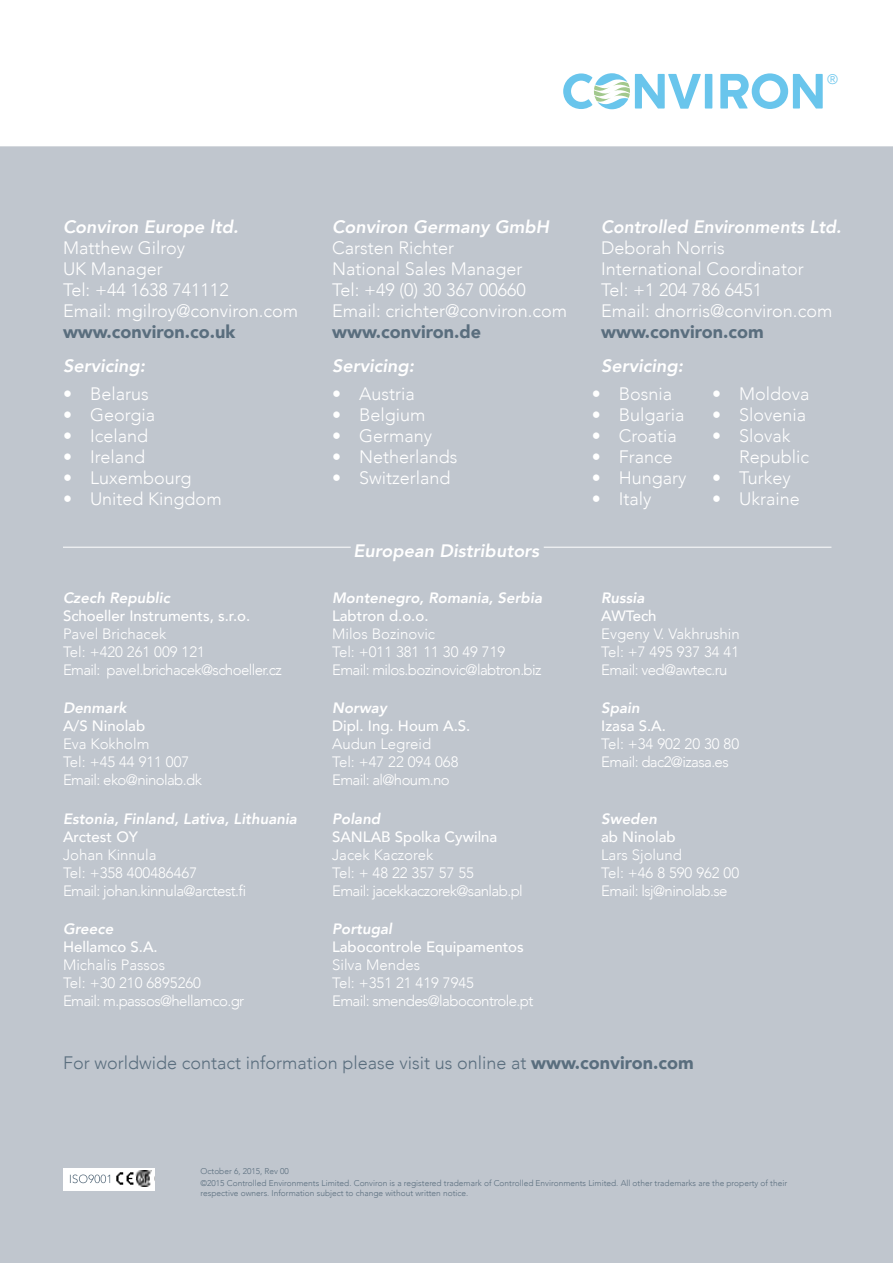
<style>
.page{position:relative;width:893px;height:1263px;background:#fff}
.page>*{position:absolute;margin:0;border:0;box-sizing:border-box;transform-origin:0 0}
.t1{font:300 18px/21px "Avenir";color:#fff}
.t2{font:italic 800 18px "Avenir";color:#fff}
.t3{font:300 18px "Avenir";color:#5a6e7e}
.t4{font:900 18px "Avenir";color:#5a6e7e}
.t5{font:300 15px/18px "Avenir";letter-spacing:-.04em;color:#fff}
.t6{font:300 15px/18px "Avenir";color:#fff}
.t7{font:500 15px "Avenir";color:#fff}
.t8{font:italic 800 15px "Avenir";color:#fff}
.t9{font:300 15px/18px "Avenir";letter-spacing:-.02em;color:#fff}
.t10{font:300 13.65px "Avenir";color:#69c5ec}
.t11{font:300 8.4px/11.4px "Avenir";color:#5a6e7e}
.s1{font-weight:900}
</style>
<div class="page">
<div style="left:0;top:146px;width:893px;height:1117px;background:#c0c6ce"></div>
<div style="left:63px;top:1168px;width:91px;height:23px;background:#fff"></div>
<img style="left:116px;top:1170px;width:35px;height:17px">
<svg style="left:70px;top:1174px;width:40px;height:9px"></svg>
<hr style="left:63px;top:547px;width:288px;height:1px;background:#fff">
<hr style="left:544px;top:547px;width:287px;height:1px;background:#fff">
<div style="left:705px;top:74px;width:7px;height:35px;background:#69c5ec"></div>
<svg style="left:720px;top:73px;width:103px;height:36px"></svg>
<svg style="left:563px;top:73px;width:138px;height:36px"></svg>
<p class="t10" style="left:827px;top:72px;width:12px">®</p>
<p class="t2" style="left:63px;top:216px;width:177px">Conviron Europe ltd.</p>
<p class="t1" style="left:63px;top:237px;width:237px">Matthew Gilroy<br>UK Manager<br>Tel: +44 1638 741112<br>Email: mgilroy@conviron.com</p>
<p class="t4" style="left:63px;top:316px;width:174px">www.conviron.co.uk</p>
<p class="t2" style="left:63px;top:355px;width:84px">Servicing:</p>
<p class="t1" style="left:63px;top:383px;width:87px">• Belarus</p>
<p class="t1" style="left:63px;top:404px;width:94px">• Georgia</p>
<p class="t1" style="left:63px;top:425px;width:87px">• Iceland</p>
<p class="t1" style="left:63px;top:446px;width:84px">• Ireland</p>
<p class="t1" style="left:63px;top:467px;width:130px">• Luxembourg</p>
<p class="t1" style="left:63px;top:488px;width:160px">• United Kingdom</p>
<p class="t8" style="left:63px;top:589px;width:109px">Czech Republic</p>
<p class="t7" style="left:63px;top:603px;width:189px">Schoeller Instruments, s.r.o.</p>
<p class="t5" style="left:63px;top:625px;width:220px">Pavel Brichacek<br>Tel: +420 261 009 121<br>Email: pavel.brichacek@schoeller.cz</p>
<p class="t8" style="left:63px;top:699px;width:65px">Denmark</p>
<p class="t7" style="left:63px;top:713px;width:84px">A/S Ninolab</p>
<p class="t6" style="left:63px;top:735px;width:140px">Eva Kokholm<br>Tel: +45 44 911 007<br>Email: eko@ninolab.dk</p>
<p class="t8" style="left:63px;top:809px;width:235px">Estonia, Finland, Lativa, Lithuania</p>
<p class="t7" style="left:63px;top:823px;width:77px">Arctest OY</p>
<p class="t9" style="left:63px;top:845px;width:185px">Johan Kinnula<br>Tel: +358 400486467<br>Email: johan.kinnula@arctest.fi</p>
<p class="t8" style="left:63px;top:920px;width:52px">Greece</p>
<p class="t7" style="left:63px;top:933px;width:96px">Hellamco S.A.</p>
<p class="t6" style="left:63px;top:956px;width:183px">Michalis Passos<br>Tel: +30 210 6895260<br>Email: m.passos@hellamco.gr</p>
<p class="t2" style="left:332px;top:216px;width:218px">Conviron Germany GmbH</p>
<p class="t1" style="left:332px;top:237px;width:237px">Carsten Richter<br>National Sales Manager<br>Tel: +49 (0) 30 367 00660<br>Email: crichter@conviron.com</p>
<p class="t4" style="left:332px;top:316px;width:150px">www.conviron.de</p>
<p class="t2" style="left:332px;top:355px;width:84px">Servicing:</p>
<p class="t1" style="left:332px;top:383px;width:84px">• Austria</p>
<p class="t1" style="left:332px;top:404px;width:95px">• Belgium</p>
<p class="t1" style="left:332px;top:425px;width:102px">• Germany</p>
<p class="t1" style="left:332px;top:447px;width:127px">• Netherlands</p>
<p class="t1" style="left:332px;top:468px;width:120px">• Switzerland</p>
<p class="t2" style="left:354px;top:540px;width:187px">European Distributors</p>
<p class="t8" style="left:332px;top:589px;width:211px">Montenegro, Romania, Serbia</p>
<p class="t7" style="left:332px;top:603px;width:98px">Labtron d.o.o.</p>
<p class="t5" style="left:332px;top:625px;width:211px">Milos Bozinovic<br>Tel: +011 381 11 30 49 719<br>Email: milos.bozinovic@labtron.biz</p>
<p class="t8" style="left:332px;top:699px;width:56px">Norway</p>
<p class="t7" style="left:332px;top:713px;width:140px">Dipl. Ing. Houm A.S.</p>
<p class="t6" style="left:332px;top:735px;width:128px">Audun Legreid<br>Tel: +47 22 094 068<br>Email: al@houm.no</p>
<p class="t8" style="left:332px;top:809px;width:50px">Poland</p>
<p class="t7" style="left:332px;top:823px;width:167px">SANLAB Spolka Cywilna</p>
<p class="t5" style="left:332px;top:845px;width:192px">Jacek Kaczorek<br>Tel: + 48 22 357 57 55<br>Email: jacekkaczorek@sanlab.pl</p>
<p class="t8" style="left:332px;top:920px;width:61px">Portugal</p>
<p class="t7" style="left:332px;top:934px;width:193px">Labocontrole Equipamentos</p>
<p class="t5" style="left:332px;top:956px;width:203px">Silva Mendes<br>Tel: +351 21 419 7945<br>Email: smendes@labocontrole.pt</p>
<p class="t2" style="left:601px;top:216px;width:242px">Controlled Environments Ltd.</p>
<p class="t1" style="left:601px;top:237px;width:233px">Deborah Norris<br>International Coordinator<br>Tel: +1 204 786 6451<br>Email: dnorris@conviron.com</p>
<p class="t4" style="left:601px;top:316px;width:164px">www.conviron.com</p>
<p class="t2" style="left:601px;top:355px;width:84px">Servicing:</p>
<p class="t1" style="left:592px;top:383px;width:82px">• Bosnia</p>
<p class="t1" style="left:592px;top:405px;width:94px">• Bulgaria</p>
<p class="t1" style="left:592px;top:426px;width:87px">• Croatia</p>
<p class="t1" style="left:592px;top:447px;width:83px">• France</p>
<p class="t1" style="left:592px;top:468px;width:96px">• Hungary</p>
<p class="t1" style="left:592px;top:489px;width:61px">• Italy</p>
<p class="t1" style="left:712px;top:384px;width:99px">• Moldova</p>
<p class="t1" style="left:712px;top:405px;width:96px">• Slovenia</p>
<p class="t1" style="left:739px;top:426px;width:72px;text-indent:-27px">• Slovak<br>Republic</p>
<p class="t1" style="left:712px;top:468px;width:80px">• Turkey</p>
<p class="t1" style="left:712px;top:489px;width:89px">• Ukraine</p>
<p class="t8" style="left:601px;top:589px;width:45px">Russia</p>
<p class="t7" style="left:601px;top:603px;width:57px">AWTech</p>
<p class="t5" style="left:601px;top:625px;width:140px;text-align:justify">Evgeny V. Vakhrushin Tel: +7 495 937 34 41<br>Email: ved@awtec.ru</p>
<p class="t8" style="left:601px;top:699px;width:40px">Spain</p>
<p class="t7" style="left:601px;top:713px;width:66px">Izasa S.A.</p>
<p class="t5" style="left:601px;top:735px;width:140px">Tel: +34 902 20 30 80<br>Email: dac2@izasa.es</p>
<p class="t8" style="left:601px;top:809px;width:57px">Sweden</p>
<p class="t7" style="left:601px;top:823px;width:76px">ab Ninolab</p>
<p class="t6" style="left:601px;top:845px;width:140px">Lars Sjolund<br>Tel: +46 8 590 962 00<br>Email: lsj@ninolab.se</p>
<p class="t3" style="left:63px;top:1052px;width:632px">For worldwide contact information please visit us online at <span class="s1">www.conviron.com</span></p>
<p class="t11" style="left:201px;top:1166px;width:588px">October 6, 2015, Rev 00<br>©2015 Controlled Environments Limited. Conviron is a registered trademark of Controlled Environments Limited. All other trademarks are the property of their</p>
<p class="t11" style="left:201px;top:1187px;width:269px">respective owners. Information subject to change without written notice.</p>
</div>
